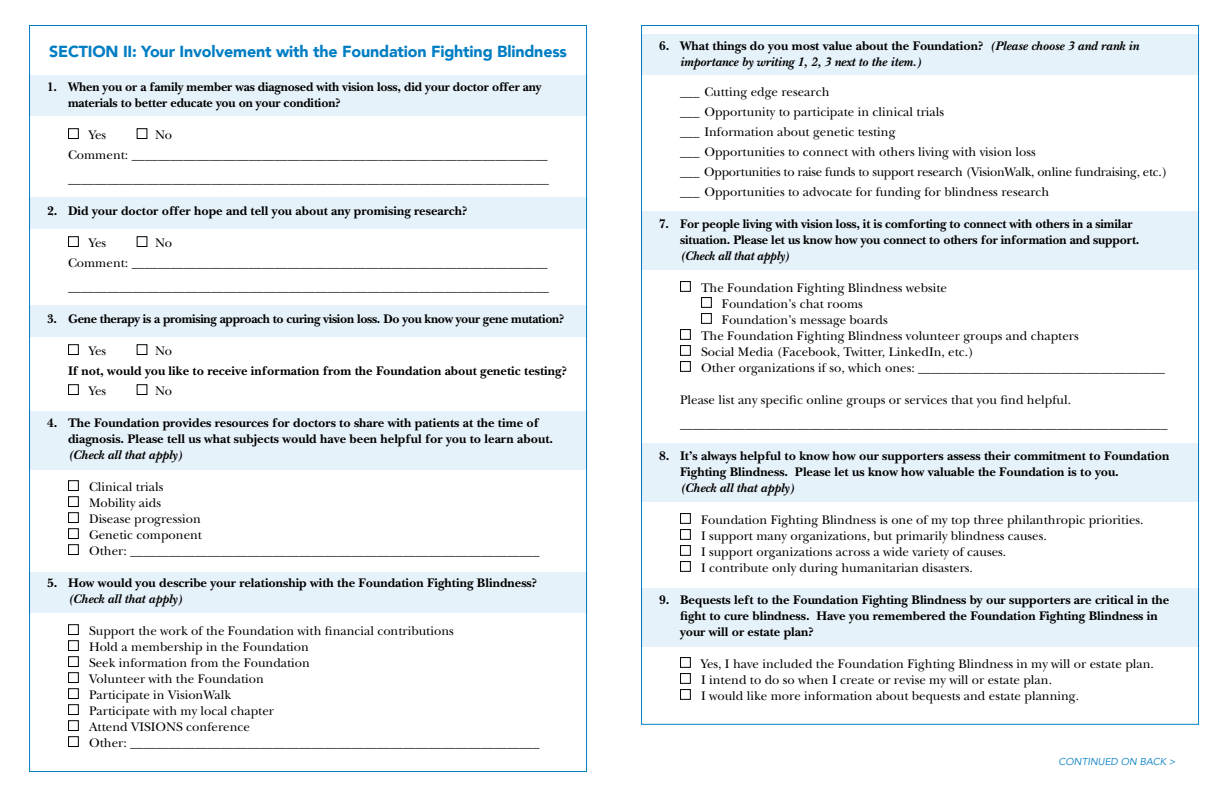
<style>
.page{position:relative;width:1224px;height:792px;background:#fff}
.page>*{position:absolute;margin:0;border:0;box-sizing:border-box;transform-origin:0 0}
.t1{font:900 16px "Avenir";letter-spacing:-.01em;color:#007dc3}
.t2{font:13px/16px "New Baskerville Std";color:#000}
.t3{font:700 13px/16px "New Baskerville Std";color:#000}
.t4{font:italic 700 13px/16px "New Baskerville Std";color:#000}
.t5{font:700 13px "New Baskerville Std";letter-spacing:-.02em;color:#000}
.t6{font:italic 10px "Avenir";color:#007dc3}
.s1{font-style:normal}
</style>
<div class="page">
<div style="left:641px;top:588px;width:558px;height:58px;background:#e6f2f9"></div>
<div style="left:641px;top:444px;width:558px;height:58px;background:#e6f2f9"></div>
<div style="left:641px;top:212px;width:558px;height:58px;background:#e6f2f9"></div>
<div style="left:641px;top:34px;width:558px;height:41px;background:#e6f2f9"></div>
<div style="left:29px;top:197px;width:558px;height:31px;background:#e6f2f9"></div>
<div style="left:29px;top:305px;width:558px;height:31px;background:#e6f2f9"></div>
<div style="left:68px;top:128px;width:11px;height:11px;border:1px solid #000"></div>
<div style="left:137px;top:128px;width:10px;height:11px;border:1px solid #000"></div>
<div style="left:68px;top:236px;width:11px;height:11px;border:1px solid #000"></div>
<div style="left:137px;top:236px;width:10px;height:11px;border:1px solid #000"></div>
<div style="left:68px;top:344px;width:11px;height:11px;border:1px solid #000"></div>
<div style="left:137px;top:344px;width:10px;height:11px;border:1px solid #000"></div>
<div style="left:68px;top:384px;width:11px;height:11px;border:1px solid #000"></div>
<div style="left:137px;top:384px;width:10px;height:11px;border:1px solid #000"></div>
<div style="left:68px;top:480px;width:11px;height:11px;border:1px solid #000"></div>
<div style="left:68px;top:496px;width:11px;height:11px;border:1px solid #000"></div>
<div style="left:68px;top:512px;width:11px;height:11px;border:1px solid #000"></div>
<div style="left:68px;top:528px;width:11px;height:11px;border:1px solid #000"></div>
<div style="left:68px;top:544px;width:11px;height:11px;border:1px solid #000"></div>
<div style="left:68px;top:624px;width:11px;height:11px;border:1px solid #000"></div>
<div style="left:68px;top:640px;width:11px;height:11px;border:1px solid #000"></div>
<div style="left:68px;top:656px;width:11px;height:11px;border:1px solid #000"></div>
<div style="left:68px;top:672px;width:11px;height:11px;border:1px solid #000"></div>
<div style="left:68px;top:688px;width:11px;height:11px;border:1px solid #000"></div>
<div style="left:68px;top:704px;width:11px;height:11px;border:1px solid #000"></div>
<div style="left:68px;top:720px;width:11px;height:11px;border:1px solid #000"></div>
<div style="left:68px;top:736px;width:11px;height:11px;border:1px solid #000"></div>
<div style="left:680px;top:281px;width:11px;height:11px;border:1px solid #000"></div>
<div style="left:701px;top:297px;width:11px;height:11px;border:1px solid #000"></div>
<div style="left:701px;top:313px;width:11px;height:11px;border:1px solid #000"></div>
<div style="left:680px;top:329px;width:11px;height:11px;border:1px solid #000"></div>
<div style="left:680px;top:345px;width:11px;height:11px;border:1px solid #000"></div>
<div style="left:680px;top:361px;width:11px;height:11px;border:1px solid #000"></div>
<div style="left:680px;top:513px;width:11px;height:11px;border:1px solid #000"></div>
<div style="left:680px;top:529px;width:11px;height:11px;border:1px solid #000"></div>
<div style="left:680px;top:545px;width:11px;height:11px;border:1px solid #000"></div>
<div style="left:680px;top:561px;width:11px;height:11px;border:1px solid #000"></div>
<div style="left:680px;top:657px;width:11px;height:11px;border:1px solid #000"></div>
<div style="left:680px;top:673px;width:11px;height:11px;border:1px solid #000"></div>
<div style="left:680px;top:689px;width:11px;height:11px;border:1px solid #000"></div>
<div style="left:29px;top:75px;width:558px;height:41px;background:#e6f2f9"></div>
<div style="left:29px;top:411px;width:558px;height:59px;background:#e6f2f9"></div>
<div style="left:29px;top:573px;width:558px;height:40px;background:#e6f2f9"></div>
<p class="t1" style="left:49px;top:38px;width:519px">SECTION II: Your Involvement with the Foundation Fighting Blindness</p>
<p class="t3" style="left:68px;top:79px;width:475px;text-indent:-21px">1. When you or a family member was diagnosed with vision loss, did your doctor offer any materials to better educate you on your condition?</p>
<p class="t2" style="left:89px;top:127px;width:19px">Yes</p>
<p class="t2" style="left:68px;top:125px;width:481px;line-height:20px;text-indent:87px">No<br>Comment: ________________________________________________________________</p>
<p class="t2" style="left:68px;top:171px;width:482px">__________________________________________________________________________</p>
<p class="t3" style="left:47px;top:203px;width:422px">2. Did your doctor offer hope and tell you about any promising research?</p>
<p class="t2" style="left:89px;top:235px;width:19px">Yes</p>
<p class="t2" style="left:68px;top:233px;width:481px;line-height:20px;text-indent:87px">No<br>Comment: ________________________________________________________________</p>
<p class="t2" style="left:68px;top:279px;width:482px">__________________________________________________________________________</p>
<p class="t5" style="left:47px;top:311px;width:519px">3. Gene therapy is a promising approach to curing vision loss. Do you know your gene mutation?</p>
<p class="t2" style="left:89px;top:343px;width:19px">Yes</p>
<p class="t2" style="left:155px;top:343px;width:19px">No</p>
<p class="t3" style="left:68px;top:363px;width:500px">If not, would you like to receive information from the Foundation about genetic testing?</p>
<p class="t2" style="left:89px;top:383px;width:19px">Yes</p>
<p class="t2" style="left:155px;top:383px;width:19px">No</p>
<p class="t3" style="left:68px;top:415px;width:487px;text-indent:-21px">4. The Foundation provides resources for doctors to share with patients at the time of diagnosis. Please tell us what subjects would have been helpful for you to learn about.</p>
<p class="t4" style="left:68px;top:447px;width:116px">(Check all that apply)</p>
<p class="t2" style="left:89px;top:479px;width:452px">Clinical trials<br>Mobility aids<br>Disease progression<br>Genetic component<br>Other: _______________________________________________________________</p>
<p class="t3" style="left:47px;top:575px;width:491px">5. How would you describe your relationship with the Foundation Fighting Blindness?</p>
<p class="t4" style="left:68px;top:591px;width:116px">(Check all that apply)</p>
<p class="t2" style="left:89px;top:623px;width:452px">Support the work of the Foundation with financial contributions<br>Hold a membership in the Foundation<br>Seek information from the Foundation<br>Volunteer with the Foundation<br>Participate in VisionWalk<br>Participate with my local chapter<br>Attend VISIONS conference<br>Other: _______________________________________________________________</p>
<p class="t4" style="left:680px;top:38px;width:460px;text-indent:-21px"><span class="s1">6. What things do you most value about the Foundation?</span> (Please choose 3 and rank in importance by writing 1, 2, 3 next to the item.)</p>
<p class="t2" style="left:680px;top:82px;width:489px;line-height:20px">___ Cutting edge research<br>___ Opportunity to participate in clinical trials<br>___ Information about genetic testing<br>___ Opportunities to connect with others living with vision loss<br>___ Opportunities to raise funds to support research (VisionWalk, online fundraising, etc.) ___ Opportunities to advocate for funding for blindness research</p>
<p class="t3" style="left:680px;top:216px;width:461px;text-indent:-21px">7. For people living with vision loss, it is comforting to connect with others in a similar situation. Please let us know how you connect to others for information and support.</p>
<p class="t4" style="left:680px;top:248px;width:111px">(Check all that apply)</p>
<p class="t2" style="left:701px;top:280px;width:247px">The Foundation Fighting Blindness website</p>
<p class="t2" style="left:722px;top:296px;width:142px">Foundation’s chat rooms</p>
<p class="t2" style="left:722px;top:312px;width:167px">Foundation’s message boards</p>
<p class="t2" style="left:701px;top:328px;width:379px">The Foundation Fighting Blindness volunteer groups and chapters</p>
<p class="t2" style="left:701px;top:344px;width:274px">Social Media (Facebook, Twitter, LinkedIn, etc.)</p>
<p class="t2" style="left:701px;top:360px;width:466px">Other organizations if so, which ones: ______________________________________</p>
<p class="t2" style="left:680px;top:388px;width:489px;line-height:24px">Please list any specific online groups or services that you find helpful. ___________________________________________________________________________</p>
<p class="t3" style="left:680px;top:448px;width:491px;text-indent:-21px">8. It’s always helpful to know how our supporters assess their commitment to Foundation<br>Fighting Blindness. Please let us know how valuable the Foundation is to you.</p>
<p class="t4" style="left:680px;top:480px;width:116px">(Check all that apply)</p>
<p class="t2" style="left:701px;top:512px;width:444px">Foundation Fighting Blindness is one of my top three philanthropic priorities.<br>I support many organizations, but primarily blindness causes.<br>I support organizations across a wide variety of causes.<br>I contribute only during humanitarian disasters.</p>
<p class="t3" style="left:680px;top:592px;width:491px;text-indent:-21px">9. Bequests left to the Foundation Fighting Blindness by our supporters are critical in the fight to cure blindness. Have you remembered the Foundation Fighting Blindness in your will or estate plan?</p>
<p class="t2" style="left:701px;top:656px;width:454px">Yes, I have included the Foundation Fighting Blindness in my will or estate plan.<br>I intend to do so when I create or revise my will or estate plan.<br>I would like more information about bequests and estate planning.</p>
<p class="t6" style="left:1059px;top:756px;width:119px">CONTINUED ON BACK &gt;</p>
</div>
